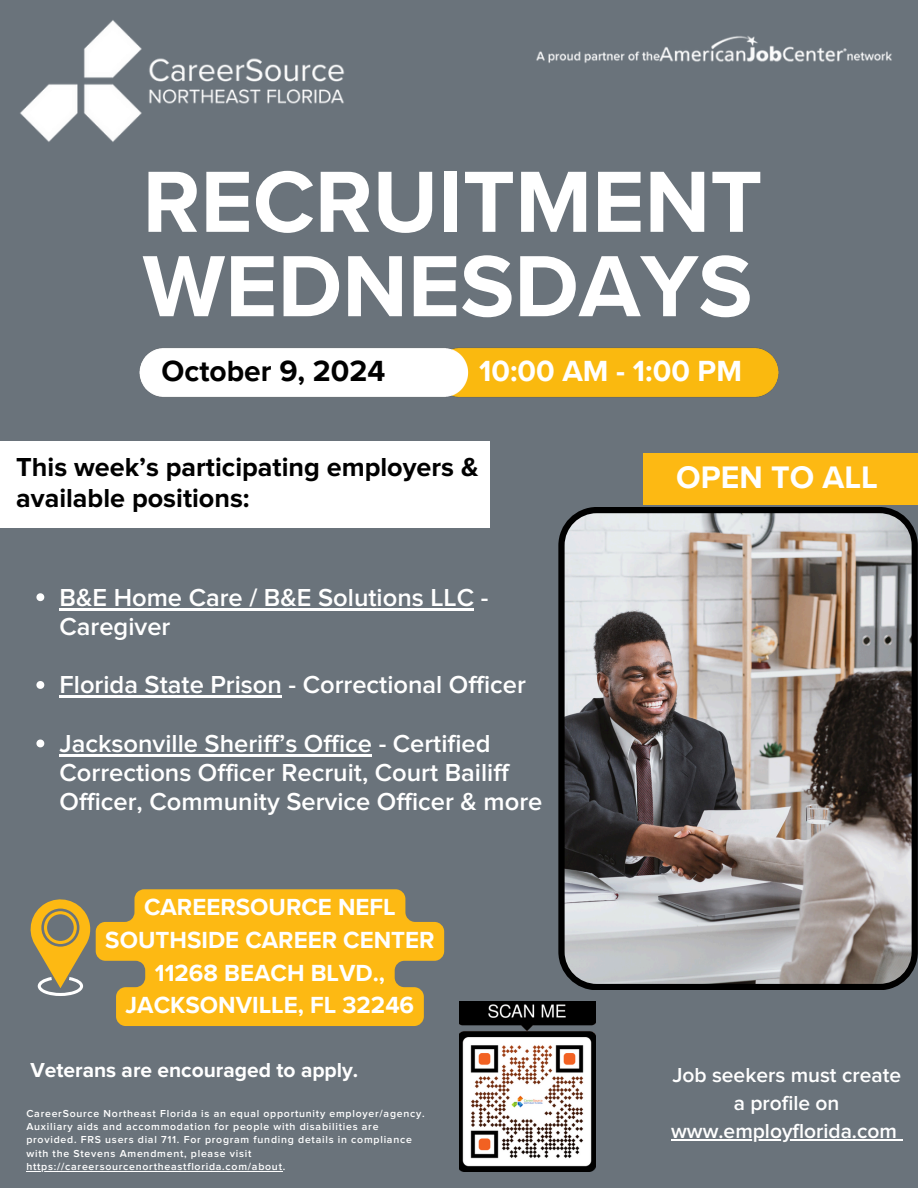
<style>
.page{position:relative;width:918px;height:1188px;background:#6a737b}
.page>*{position:absolute;margin:0;border:0;box-sizing:border-box;transform-origin:0 0}
.t1{font:700 90px/84.3px "Proxima Nova";color:#fff}
.t2{font:700 32.1px "Proxima Nova";color:#fff}
.t3{font:700 30px "Proxima Nova";color:#fff}
.t4{font:700 30px "Proxima Nova";color:#000}
.t5{font:700 27px/30.3px "Proxima Nova";color:#000}
.t6{font:600 25.5px/29.2px "Proxima Nova";color:#fff}
.t7{font:700 24px/32.7px "Proxima Nova";color:#fff;text-align:center}
.t8{font:600 21px/28.2px "Proxima Nova";color:#fff;text-align:center}
.t9{font:700 21px "Proxima Nova";color:#fff}
.t10{font:600 10.5px/13.2px "Proxima Nova";letter-spacing:.07em;color:#fff}
</style>
<div class="page">
<div style="left:643px;top:453px;width:275px;height:52px;background:#fdb913"></div>
<img style="left:20px;top:20px;width:325px;height:122px">
<img style="left:536px;top:36px;width:356px;height:27px">
<img style="left:139px;top:347px;width:640px;height:51px">
<div style="left:0;top:441px;width:490px;height:87px;background:#fff"></div>
<svg style="left:30px;top:899px;width:61px;height:97px"></svg>
<img style="left:558px;top:507px;width:360px;height:483px">
<img style="left:459px;top:1002px;width:136px;height:169px">
<svg style="left:36px;top:593px;width:8px;height:8px"></svg>
<hr style="left:60px;top:608px;width:414px;height:2px;background:#fff">
<svg style="left:36px;top:681px;width:8px;height:8px"></svg>
<hr style="left:60px;top:696px;width:222px;height:2px;background:#fff">
<svg style="left:36px;top:740px;width:8px;height:7px"></svg>
<hr style="left:60px;top:754px;width:312px;height:2px;background:#fff">
<hr style="left:26px;top:1171px;width:257px;height:1px;background:#fff">
<svg style="left:96px;top:889px;width:348px;height:137px;background:#e7ae21"></svg>
<hr style="left:671px;top:1139px;width:226px;height:1px;background:#fff">
<p class="t1" style="left:143px;top:162px;width:622px">RECRUITMENT<br>WEDNESDAYS</p>
<p class="t4" style="left:161px;top:354px;width:225px">October 9, 2024</p>
<p class="t3" style="left:479px;top:354px;width:264px">10:00 AM - 1:00 PM</p>
<p class="t5" style="left:16px;top:453px;width:464px">This week’s participating employers &amp; available positions:</p>
<h2 class="t6" style="left:60px;top:583px;width:430px">B&amp;E Home Care / B&amp;E Solutions LLC -<br>Caregiver</h2>
<h4 class="t6" style="left:60px;top:671px;width:468px">Florida State Prison - Correctional Officer</h4>
<h2 class="t6" style="left:60px;top:729px;width:484px">Jacksonville Sheriff’s Office - Certified<br>Corrections Officer Recruit, Court Bailiff<br>Officer, Community Service Officer &amp; more</h2>
<p class="t7" style="left:105px;top:892px;width:331px">CAREERSOURCE NEFL<br>SOUTHSIDE CAREER CENTER<br>11268 BEACH BLVD.,<br>JACKSONVILLE, FL 32246</p>
<p class="t9" style="left:30px;top:1057px;width:329px">Veterans are encouraged to apply.</p>
<p class="t10" style="left:26px;top:1107px;width:400px">CareerSource Northeast Florida is an equal opportunity employer/agency.<br>Auxiliary aids and accommodation for people with disabilities are provided. FRS users dial 711. For program funding details in compliance with the Stevens Amendment, please visit</p>
<h6 class="t10" style="left:26px;top:1160px;width:261px">https://careersourcenortheastflorida.com/about.</h6>
<p class="t2" style="left:676px;top:458px;width:203px">OPEN TO ALL</p>
<p class="t8" style="left:672px;top:1061px;width:230px">Job seekers must create a profile on</p>
<p class="t8" style="left:671px;top:1118px;width:227px">www.employflorida.com</p>
</div>
